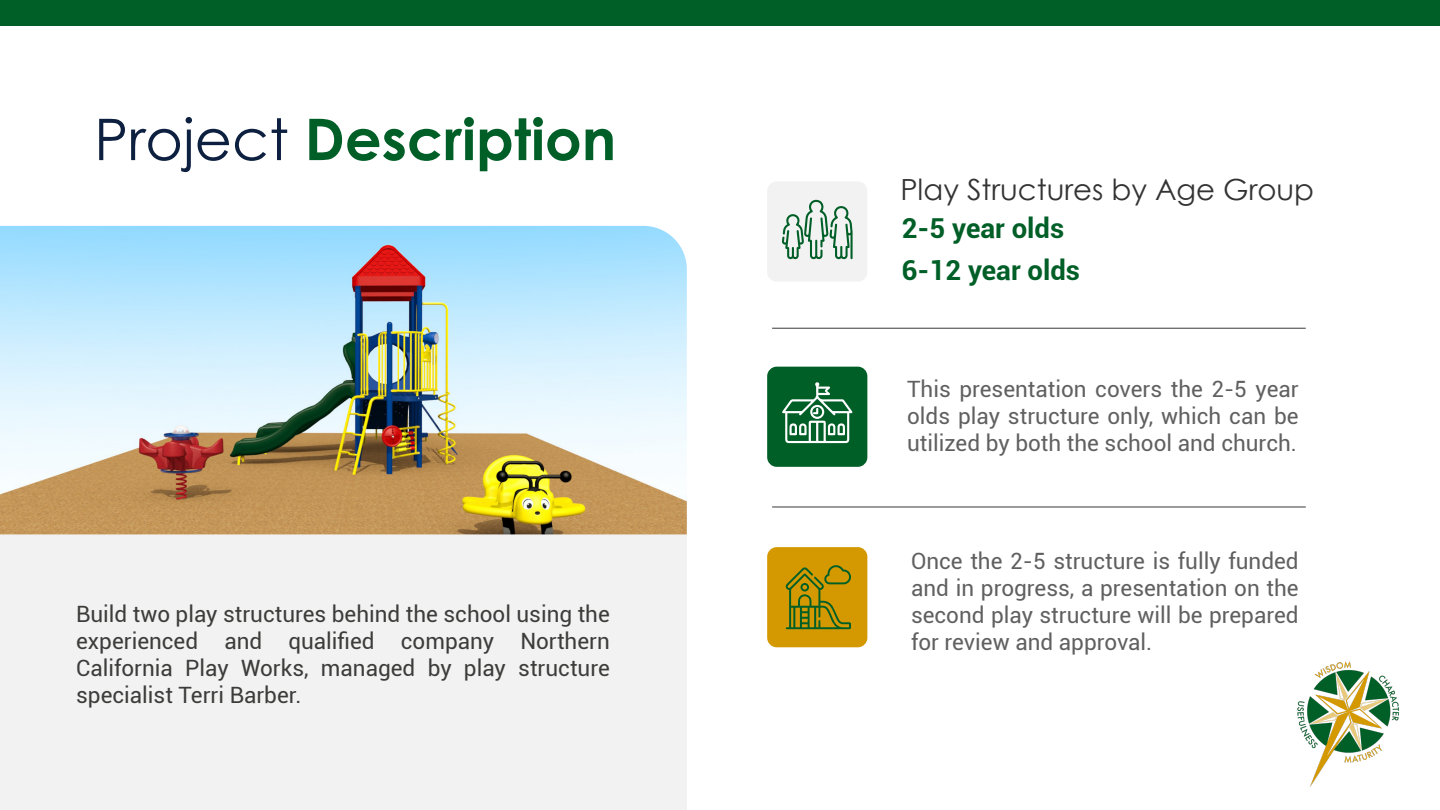
<style>
.page{position:relative;width:1440px;height:810px;background:#fff}
.page>*{position:absolute;margin:0;border:0;box-sizing:border-box;transform-origin:0 0}
.t1{font:700 57.5px "Century Gothic";color:#005e27}
.t2{font:29.12px "Century Gothic";color:#333}
.t3{font:700 27.5px/42.5px "Roboto";color:#005e27}
.t4{font:22.5px/27px "Roboto";color:#606060;text-align:justify}
.t5{font:22.5px/27px "Roboto";color:#3c3c3b;text-align:justify}
.s1{font-weight:400;color:#0d2040}
</style>
<div class="page">
<div style="left:0;top:493px;width:687px;height:317px;background:#f2f2f2"></div>
<div style="left:767px;top:547px;width:100px;height:100px;background:#d49900;border-radius:10px"></div>
<div style="left:767px;top:367px;width:100px;height:100px;background:#005e27;border-radius:10px"></div>
<div style="left:767px;top:181px;width:100px;height:101px;background:#f2f2f2;border-radius:10px"></div>
<svg style="left:782px;top:199px;width:71px;height:61px"></svg>
<div style="left:0;top:0;width:1440px;height:26px;background:#005e27"></div>
<img style="left:1297px;top:661px;width:102px;height:126px">
<img style="left:0;top:226px;width:687px;height:308px">
<hr style="left:772px;top:328px;width:534px;height:1px;background:#606060">
<hr style="left:772px;top:506px;width:534px;height:2px;background:#606060">
<svg style="left:782px;top:382px;width:70px;height:61px"></svg>
<svg style="left:785px;top:565px;width:66px;height:64px"></svg>
<h1 class="t1" style="left:94px;top:102px;width:524px"><span class="s1">Project</span> Description</h1>
<p class="t5" style="left:76px;top:601px;width:535px">Build two play structures behind the school using the experienced and qualified company Northern California Play Works, managed by play structure specialist Terri Barber.</p>
<p class="t2" style="left:900px;top:171px;width:415px">Play Structures by Age Group</p>
<p class="t3" style="left:902px;top:207px;width:180px">2-5 year olds<br>6-12 year olds</p>
<p class="t4" style="left:907px;top:376px;width:393px">This presentation covers the 2-5 year olds play structure only, which can be utilized by both the school and church.</p>
<p class="t4" style="left:911px;top:547px;width:389px">Once the 2-5 structure is fully funded and in progress, a presentation on the second play structure will be prepared for review and approval.</p>
</div>
